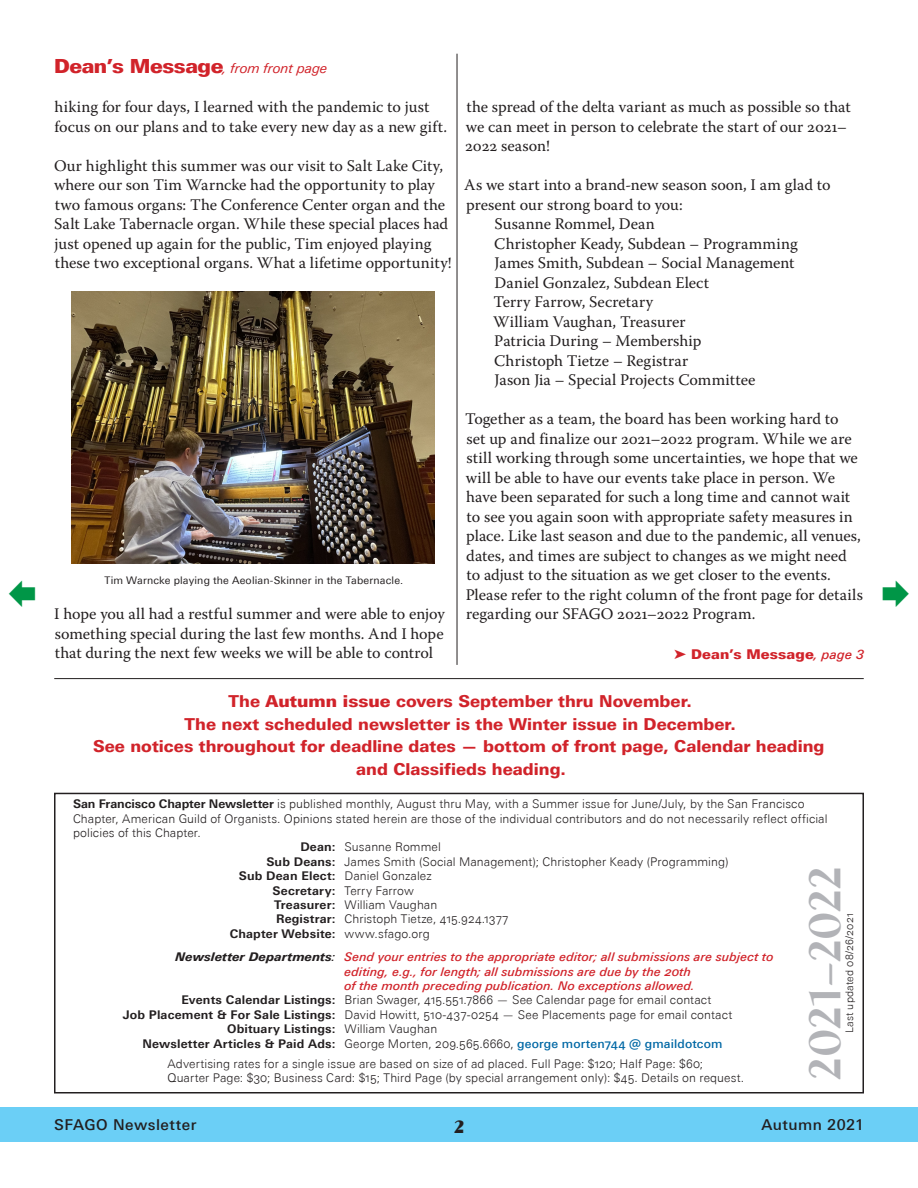
<style>
.page{position:relative;width:918px;height:1188px;background:#fff}
.page>*{position:absolute;margin:0;border:0;box-sizing:border-box;transform-origin:0 0}
.t1{font:700 45px "Arjorie Mix UT";color:#b2b3b7}
.t2{font:900 18px "Arjorie Mix UT";color:#231f20}
.t3{font:800 16.5px/22.5px "Univers Next Pro";color:#d1232a;text-align:center}
.t4{font:16.2px/19.5px "Warnock Pro";color:#231f20}
.t5{font:500 15px "Univers Next Pro";letter-spacing:.03em;color:#231f20}
.t6{font:italic 13.5px "Univers Next Pro";letter-spacing:.005em;color:#d1232a}
.t7{font:900 13.5px "Univers Next Pro";letter-spacing:.01em;color:#d1232a}
.t8{font:300 12px/14.4px "Univers Next Pro";letter-spacing:.01em;color:#231f20}
.t9{font:italic 500 12px "Univers Next Pro";letter-spacing:.005em;color:#d1232a}
.t10{font:700 12px "Univers Next Pro";letter-spacing:.015em;color:#231f20}
.t11{font:10.5px "Univers Next Pro";letter-spacing:.015em;color:#231f20}
.t12{font:300 10.5px "Univers Next Pro";letter-spacing:.015em;color:#231f20}
.s1{font-weight:900;font-style:normal;font-size:19.5px}
.s2{font-weight:500;font-style:italic;font-size:12.75px}
.s3{font-weight:900}
.s4{font-weight:700}
.s5{font-weight:300}
.s6{font-weight:800;color:#231f20}
.s7{color:#231f20}
.s8{font-weight:500;color:#0068a5}
</style>
<div class="page">
<div style="left:0;top:1107px;width:918px;height:34px;background:#6bcff6"></div>
<div style="left:54px;top:793px;width:810px;height:301px;border:2px solid #231f20"></div>
<hr style="left:457px;top:54px;width:1px;height:610px;background:#231f20">
<hr style="left:55px;top:678px;width:808px;height:1px;background:#231f20">
<img style="left:72px;top:291px;width:363px;height:273px">
<p class="t6" style="left:54px;top:61px;width:275px"><span class="s1">Dean’s Message</span>, from front page</p>
<p class="t4" style="left:55px;top:97px;width:394px">hiking for four days, I learned with the pandemic to just focus on our plans and to take every new day as a new gift.</p>
<p class="t4" style="left:54px;top:156px;width:399px">Our highlight this summer was our visit to Salt Lake City, where our son Tim Warncke had the opportunity to play two famous organs: The Conference Center organ and the Salt Lake Tabernacle organ. While these special places had just opened up again for the public, Tim enjoyed playing these two exceptional organs. What a lifetime opportunity!</p>
<p class="t11" style="left:104px;top:575px;width:300px">Tim Warncke playing the Aeolian-Skinner in the Tabernacle.</p>
<p class="t4" style="left:54px;top:604px;width:392px;text-align:justify">I hope you all had a restful summer and were able to enjoy something special during the last few months. And I hope that during the next few weeks we will be able to control</p>
<p class="t4" style="left:465px;top:97px;width:387px">the spread of the delta variant as much as possible so that we can meet in person to celebrate the start of our 2021–<br>2022 season!</p>
<p class="t4" style="left:464px;top:175px;width:368px">As we start into a brand-new season soon, I am glad to</p>
<p class="t4" style="left:466px;top:195px;width:218px">present our strong board to you:</p>
<p class="t4" style="left:495px;top:214px;width:162px">Susanne Rommel, Dean</p>
<p class="t4" style="left:494px;top:234px;width:305px">Christopher Keady, Subdean – Programming</p>
<p class="t4" style="left:494px;top:253px;width:302px">James Smith, Subdean – Social Management</p>
<p class="t4" style="left:495px;top:273px;width:216px">Daniel Gonzalez, Subdean Elect</p>
<p class="t4" style="left:494px;top:292px;width:161px">Terry Farrow, Secretary</p>
<p class="t4" style="left:493px;top:312px;width:194px">William Vaughan, Treasurer</p>
<p class="t4" style="left:494px;top:331px;width:209px">Patricia During – Membership</p>
<p class="t4" style="left:494px;top:351px;width:196px">Christoph Tietze – Registrar</p>
<p class="t4" style="left:494px;top:370px;width:263px">Jason Jia – Special Projects Committee</p>
<p class="t4" style="left:465px;top:409px;width:399px">Together as a team, the board has been working hard to<br>set up and finalize our 2021–2022 program. While we are still working through some uncertainties, we hope that we will be able to have our events take place in person. We have been separated for such a long time and cannot wait to see you again soon with appropriate safety measures in place. Like last season and due to the pandemic, all venues, dates, and times are subject to changes as we might need to adjust to the situation as we get closer to the events.<br>Please refer to the right column of the front page for details regarding our SFAGO 2021–2022 Program.</p>
<p class="t7" style="left:691px;top:646px;width:174px">Dean’s Message<span class="s2">, page 3</span></p>
<p class="t3" style="left:93px;top:690px;width:733px">The <span class="s3">Autumn issue</span> covers September thru November.<br>The next scheduled newsletter is the Winter issue in December.<br>See notices throughout for deadline dates — bottom of front page, Calendar heading and Classifieds heading.</p>
<p class="t8" style="left:73px;top:797px;width:733px"><span class="s4">San Francisco Chapter Newsletter</span> is published monthly, August thru May, with a Summer issue for June/July, by the San Francisco</p>
<p class="t8" style="left:73px;top:811px;width:756px">Chapter, American Guild of Organists. Opinions stated herein are those of the individual contributors and do not necessarily reflect official</p>
<p class="t8" style="left:73px;top:825px;width:129px">policies of this Chapter.</p>
<p class="t8" style="left:300px;top:840px;width:142px"><span class="s4">Dean:</span> Susanne Rommel</p>
<p class="t8" style="left:266px;top:854px;width:464px"><span class="s4">Sub Deans:</span> James Smith (Social Management); Christopher Keady (Programming)</p>
<p class="t8" style="left:239px;top:869px;width:194px"><span class="s4">Sub Dean Elect:</span> Daniel Gonzalez</p>
<p class="t8" style="left:272px;top:883px;width:143px"><span class="s4">Secretary:</span> Terry Farrow</p>
<p class="t8" style="left:274px;top:897px;width:165px"><span class="s4">Treasurer:</span> William Vaughan</p>
<p class="t8" style="left:276px;top:912px;width:234px"><span class="s4">Registrar:</span> Christoph Tietze, 415.924.1377</p>
<p class="t10" style="left:230px;top:926px;width:202px">Chapter Website: <span class="s5">www.sfago.org</span></p>
<p class="t9" style="left:176px;top:950px;width:600px"><span class="s6">Newsletter Departments</span><span class="s7">:</span> Send your entries to the appropriate editor; all submissions are subject to</p>
<p class="t9" style="left:345px;top:964px;width:348px">editing, e.g., for length; all submissions are due by the 20th</p>
<p class="t9" style="left:345px;top:979px;width:352px">of the month preceding publication. No exceptions allowed.</p>
<p class="t8" style="left:181px;top:993px;width:532px"><span class="s4">Events Calendar Listings:</span> Brian Swager, 415.551.7866 — See Calendar page for email contact</p>
<p class="t8" style="left:123px;top:1007px;width:611px"><span class="s4">Job Placement &amp; For Sale Listings:</span> David Howitt, 510-437-0254 — See Placements page for email contact</p>
<p class="t10" style="left:227px;top:1022px;width:212px">Obituary Listings: <span class="s5">William Vaughan</span></p>
<p class="t10" style="left:142px;top:1036px;width:582px">Newsletter Articles &amp; Paid Ads: <span class="s5">George Morten, 209.565.6660,</span> <span class="s8">george morten744 @ gmaildotcom</span></p>
<p class="t8" style="left:168px;top:1056px;width:578px">Advertising rates for a single issue are based on size of ad placed. Full Page: $120; Half Page: $60;<br>Quarter Page: $30; Business Card: $15; Third Page (by special arrangement only): $45. Details on request.</p>
<h1 class="t1" style="left:796px;top:1080px;width:215px;rotate:-90deg">2021–2022</h1>
<p class="t12" style="left:843px;top:1033px;width:122px;rotate:-90deg">Last updated 08/26/2021</p>
<p class="t5" style="left:54px;top:1116px;width:144px">SFAGO Newsletter</p>
<p class="t5" style="left:761px;top:1116px;width:104px">Autumn 2021</p>
<p class="t2" style="left:454px;top:1115px;width:11px">2</p>
</div>
